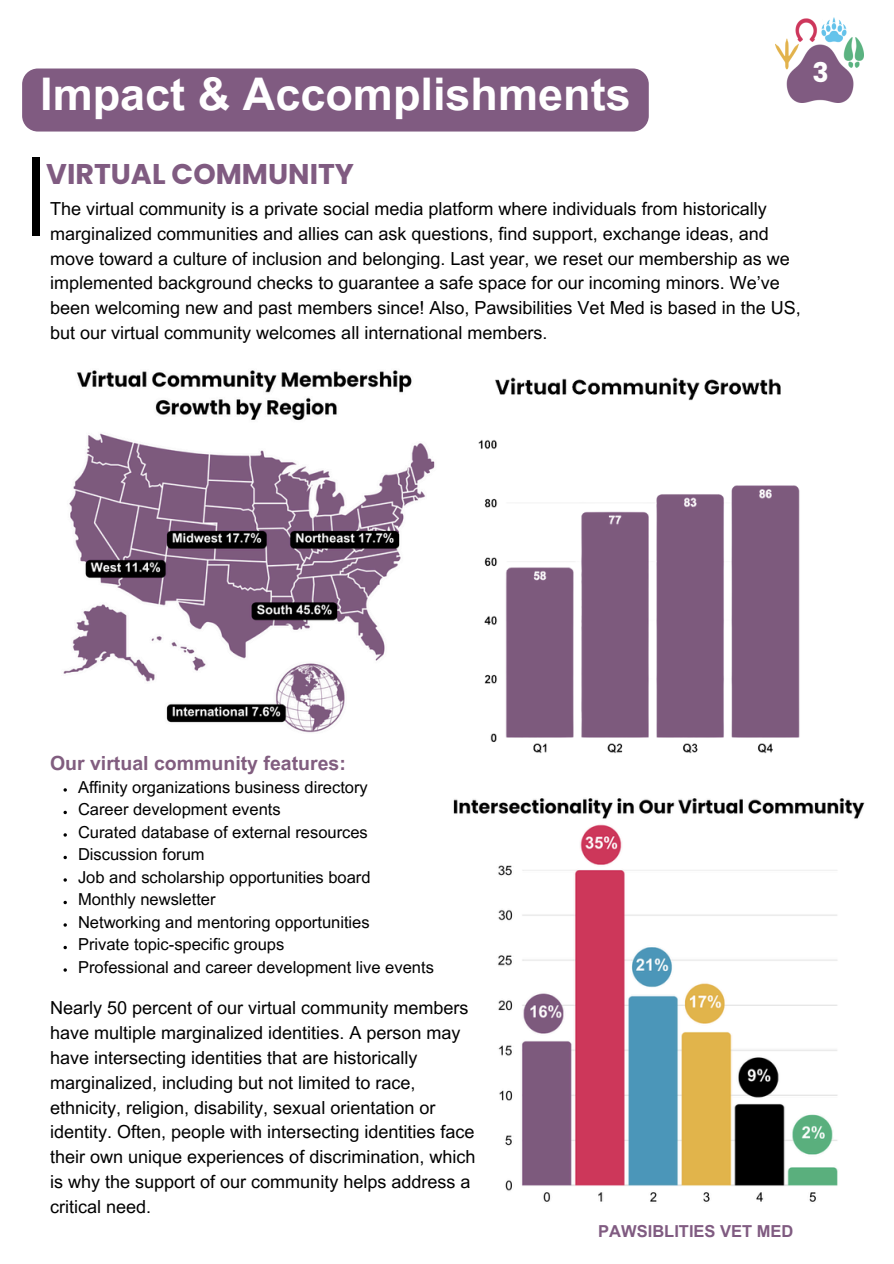
<style>
.page{position:relative;width:894px;height:1264px;background:#fff}
.page>*{position:absolute;margin:0;border:0;box-sizing:border-box;transform-origin:0 0}
.t1{font:700 45px "Arial MT Pro";color:#fff}
.t2{font:700 28.5px "Poppins";color:#805b81}
.t3{font:700 27px "Poppins";color:#fefefe}
.t4{font:700 19.5px "Arial MT Pro";color:#815d7f}
.t5{font:18px/24.8px "Arial MT Pro";color:#000}
.t6{font:16.5px "Arial MT Pro";color:#000}
.t7{font:700 16.5px "Arial MT Pro";color:#805b81}
</style>
<div class="page">
<div style="left:32px;top:157px;width:8px;height:79px;background:#000"></div>
<svg style="left:63px;top:810px;width:4px;height:4px"></svg>
<svg style="left:63px;top:855px;width:4px;height:4px"></svg>
<svg style="left:63px;top:900px;width:4px;height:4px"></svg>
<svg style="left:63px;top:945px;width:4px;height:4px"></svg>
<div style="left:22px;top:68px;width:626px;height:63px;background:#805b81"></div>
<img style="left:775px;top:17px;width:87px;height:85px">
<img style="left:478px;top:377px;width:322px;height:377px">
<img style="left:453px;top:798px;width:412px;height:404px">
<img style="left:63px;top:370px;width:372px;height:363px">
<p class="t1" style="left:40px;top:77px;width:592px">Impact &amp; Accomplishments</p>
<h3 class="t3" style="left:812px;top:54px;width:18px">3</h3>
<p class="t2" style="left:46px;top:154px;width:309px">VIRTUAL COMMUNITY</p>
<p class="t5" style="left:50px;top:199px;width:752px">The virtual community is a private social media platform where individuals from historically marginalized communities and allies can ask questions, find support, exchange ideas, and move toward a culture of inclusion and belonging. Last year, we reset our membership as we implemented background checks to guarantee a safe space for our incoming minors. We’ve been welcoming new and past members since! Also, Pawsibilities Vet Med is based in the US, but our virtual community welcomes all international members.</p>
<p class="t4" style="left:50px;top:756px;width:297px">Our virtual community features:</p>
<h1 class="t6" style="left:78px;top:780px;width:291px">Affinity organizations business directory</h1>
<p class="t6" style="left:78px;top:803px;width:204px">Career development events</p>
<h5 class="t6" style="left:78px;top:825px;width:291px">Curated database of external resources</h5>
<p class="t6" style="left:78px;top:848px;width:128px">Discussion forum</p>
<p class="t6" style="left:78px;top:870px;width:294px">Job and scholarship opportunities board</p>
<h4 class="t6" style="left:78px;top:893px;width:139px">Monthly newsletter</h4>
<p class="t6" style="left:78px;top:915px;width:293px">Networking and mentoring opportunities</p>
<p class="t6" style="left:78px;top:938px;width:208px">Private topic-specific groups</p>
<p class="t6" style="left:78px;top:960px;width:357px">Professional and career development live events</p>
<p class="t5" style="left:50px;top:998px;width:427px">Nearly 50 percent of our virtual community members have multiple marginalized identities. A person may have intersecting identities that are historically marginalized, including but not limited to race, ethnicity, religion, disability, sexual orientation or identity. Often, people with intersecting identities face their own unique experiences of discrimination, which is why the support of our community helps address a critical need.</p>
<p class="t7" style="left:598px;top:1225px;width:197px">PAWSIBLITIES VET MED</p>
</div>
